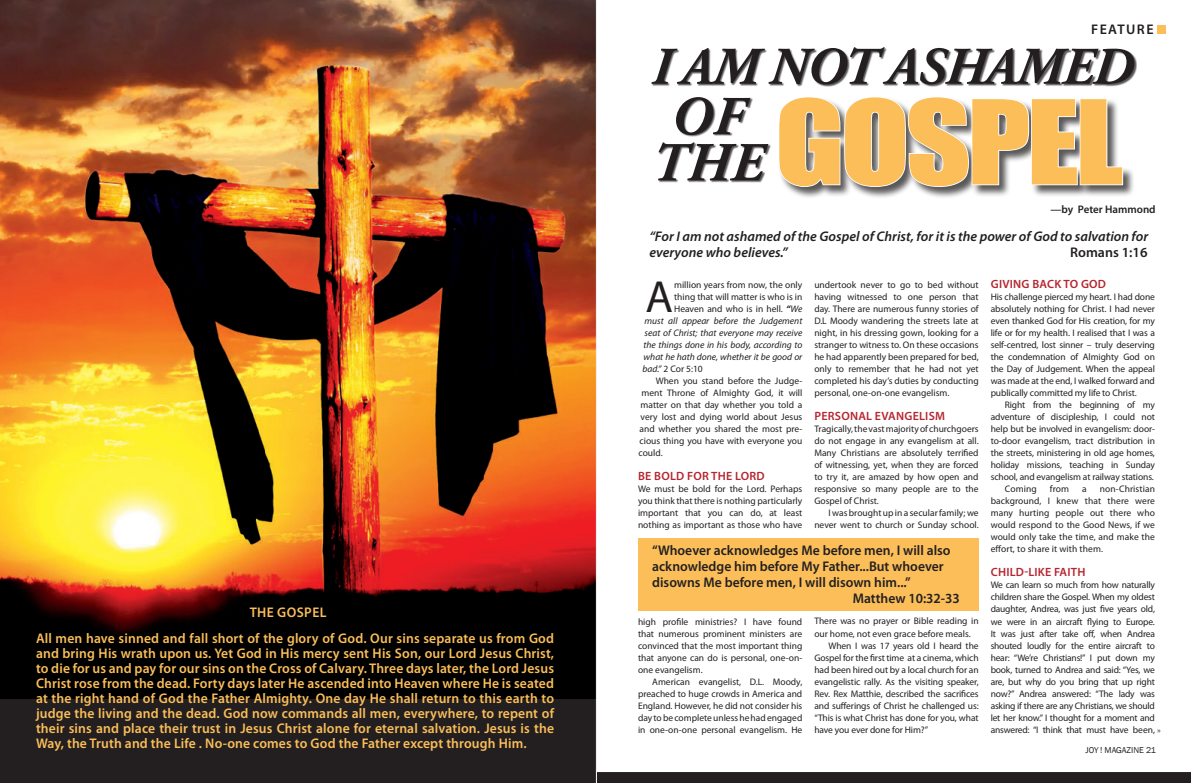
<style>
.page{position:relative;width:1191px;height:783px;background:#fff}
.page>*{position:absolute;margin:0;border:0;box-sizing:border-box;transform-origin:0 0}
.t1{font:107.7px "Impact";letter-spacing:-.03em;color:#fbbe59;scale:1.17 1}
.t2{font:italic 700 54.8px "Adobe Garamond Pro";color:#231f20}
.t3{font:italic 700 52.8px "Adobe Garamond Pro";letter-spacing:-.015em;color:#231f20}
.t4{font:45.1px "Myriad Pro";color:#231f20}
.Body_copy{font:600 14px/15px "Myriad Pro";letter-spacing:.01em;color:#fbbe59;text-align:justify}
.Body_copy-2{font:600 14px/16px "Myriad Pro";color:#231f20}
.t5{font:italic 600 14px/16px "Myriad Pro";color:#231f20}
.Body_copy-3{font:600 14px "Myriad Pro";letter-spacing:.03em;color:#fbbe59}
.Body_copy-4{font:600 14px "Myriad Pro";letter-spacing:.1em;color:#231f20}
.t6{font:600 12px "Myriad Pro";letter-spacing:.02em;color:#b5262f}
.t7{font:600 11px "Myriad Pro";color:#231f20}
.t8{font:9.5px/12px "Myriad Pro";color:#231f20;text-align:justify}
.t9{font:italic 9.5px "Myriad Pro";color:#231f20}
.t10{font:9.5px "Myriad Pro";letter-spacing:-.02em;color:#231f20}
.t11{font:8.8px "Franklin Gothic";color:#231f20}
.s1{font-weight:700;font-style:italic}
.s2{font-style:italic}
.s3{font-family:"Adobe Garamond Pro";font-size:10px}
</style>
<div class="page">
<svg style="left:597px;top:772px;width:594px;height:10px;background:#242021"></svg>
<div style="left:1157px;top:25px;width:8px;height:8px;background:#fbbe59"></div>
<div style="left:638px;top:538px;width:340px;height:73px;background:#fbbe59"></div>
<img style="left:0;top:0;width:597px;height:782px">
<div style="left:651px;top:47px;width:485px;height:40px;background:#231f20;opacity:.75"></div>
<div style="left:778px;top:96px;width:356px;height:103px;background:#231f20;opacity:.75"></div>
<svg style="left:778px;top:96px;width:346px;height:92px"></svg>
<div style="left:658px;top:98px;width:113px;height:85px;background:#231f20;opacity:.75"></div>
<p class="Body_copy-3" style="left:250px;top:603px;width:78px">THE GOSPEL</p>
<p class="Body_copy" style="left:36px;top:630px;width:519px">All men have sinned and fall short of the glory of God. Our sins separate us from God and bring His wrath upon us. Yet God in His mercy sent His Son, our Lord Jesus Christ, to die for us and pay for our sins on the Cross of Calvary. Three days later, the Lord Jesus Christ rose from the dead. Forty days later He ascended into Heaven where He is seated at the right hand of God the Father Almighty. One day He shall return to this earth to judge the living and the dead. God now commands all men, everywhere, to repent of their sins and place their trust in Jesus Christ alone for eternal salvation. Jesus is the Way, the Truth and the Life . No-one comes to God the Father except through Him.</p>
<p class="Body_copy-4" style="left:1091px;top:21px;width:64px">FEATURE</p>
<p class="t3" style="left:651px;top:36px;width:483px">I AM NOT ASHAMED</p>
<p class="t1" style="left:775px;top:58px;width:299px">GOSPEL</p>
<p class="t2" style="left:670px;top:85px;width:74px">OF</p>
<p class="t2" style="left:651px;top:131px;width:114px">THE</p>
<p class="t7" style="left:1050px;top:202px;width:107px">—by Peter Hammond</p>
<p class="t5" style="left:649px;top:228px;width:500px">“For I am not ashamed of the Gospel of Christ, for it is the power of God to salvation for everyone who believes.”</p>
<p class="Body_copy-2" style="left:1070px;top:244px;width:79px">Romans 1:16</p>
<p class="t4" style="left:645px;top:269px;width:29px">A</p>
<p class="t8" style="left:674px;top:279px;width:130px">million years from now, the only</p>
<p class="t8" style="left:674px;top:291px;width:130px">thing that will matter is who is in</p>
<p class="t8" style="left:674px;top:303px;width:130px">Heaven and who is in hell. <span class="s1">“</span><span class="s2">We</span></p>
<p class="t9" style="left:644px;top:315px;width:159px">must all appear before the Judgement</p>
<p class="t9" style="left:644px;top:327px;width:159px">seat of Christ; that everyone may receive</p>
<p class="t9" style="left:643px;top:339px;width:160px">the things done in his body, according to</p>
<p class="t9" style="left:643px;top:351px;width:160px">what he hath done, whether it be good or</p>
<p class="t8" style="left:642px;top:363px;width:62px"><span class="s2">bad.”</span> 2 Cor 5:10</p>
<p class="t8" style="left:655px;top:375px;width:148px">When you stand before the Judge-</p>
<p class="t8" style="left:641px;top:387px;width:162px">ment Throne of Almighty God, it will</p>
<p class="t8" style="left:640px;top:399px;width:163px">matter on that day whether you told a</p>
<p class="t8" style="left:640px;top:411px;width:163px">very lost and dying world about Jesus</p>
<p class="t8" style="left:639px;top:423px;width:164px">and whether you shared the most pre-</p>
<p class="t8" style="left:639px;top:435px;width:164px">cious thing you have with everyone you</p>
<p class="t8" style="left:638px;top:447px;width:26px">could.</p>
<p class="t6" style="left:638px;top:468px;width:128px">BE BOLD FOR THE LORD</p>
<p class="t8" style="left:638px;top:483px;width:166px">We must be bold for the Lord. Perhaps you think that there is nothing particularly important that you can do, at least nothing as important as those who have</p>
<p class="t8" style="left:814px;top:279px;width:166px">undertook never to go to bed without having witnessed to one person that day. There are numerous funny stories of D.L Moody wandering the streets late at night, in his dressing gown, looking for a stranger to witness to. On these occasions he had apparently been prepared for bed, only to remember that he had not yet completed his day’s duties by conducting personal, one-on-one evangelism.</p>
<p class="t6" style="left:814px;top:408px;width:132px">PERSONAL EVANGELISM</p>
<p class="t8" style="left:814px;top:423px;width:166px">Tragically, the vast majority of churchgoers do not engage in any evangelism at all.<br>Many Christians are absolutely terrified of witnessing, yet, when they are forced to try it, are amazed by how open and responsive so many people are to the Gospel of Christ.</p>
<p class="t8" style="left:814px;top:507px;width:166px;text-align:right">I was brought up in a secular family; we never went to church or Sunday school.</p>
<p class="Body_copy-2" style="left:652px;top:542px;width:300px">“Whoever acknowledges Me before men, I will also acknowledge him before My Father...But whoever disowns Me before men, I will disown him...”</p>
<p class="Body_copy-2" style="left:852px;top:590px;width:109px">Matthew 10:32-33</p>
<p class="t8" style="left:638px;top:615px;width:166px">high profile ministries? I have found that numerous prominent ministers are convinced that the most important thing that anyone can do is personal, one-on&shy;one evangelism.</p>
<p class="t8" style="left:638px;top:675px;width:166px;text-indent:14px">American evangelist, D.L. Moody, preached to huge crowds in America and England. However, he did not consider his day to be complete unless he had engaged in one-on-one personal evangelism. He</p>
<p class="t8" style="left:814px;top:615px;width:166px">There was no prayer or Bible reading in our home, not even grace before meals.</p>
<p class="t8" style="left:814px;top:639px;width:166px;text-indent:14px">When I was 17 years old I heard the Gospel for the first time at a cinema, which had been hired out by a local church for an evangelistic rally. As the visiting speaker, Rev. Rex Matthie, described the sacrifices and sufferings of Christ he challenged us: “This is what Christ has done for you, what have you ever done for Him?”</p>
<p class="t6" style="left:990px;top:276px;width:117px">GIVING BACK TO GOD</p>
<p class="t8" style="left:990px;top:291px;width:166px">His challenge pierced my heart. I had done absolutely nothing for Christ. I had never even thanked God for His creation, for my life or for my health. I realised that I was a self-centred, lost sinner – truly deserving the condemnation of Almighty God on the Day of Judgement. When the appeal was made at the end, I walked forward and publically committed my life to Christ.</p>
<p class="t8" style="left:990px;top:399px;width:166px;text-indent:14px">Right from the beginning of my adventure of discipleship, I could not help but be involved in evangelism: door&shy;to-door evangelism, tract distribution in the streets, ministering in old age homes, holiday missions, teaching in Sunday school, and evangelism at railway stations.</p>
<p class="t8" style="left:1004px;top:483px;width:33px">Coming</p>
<p class="t8" style="left:1049px;top:483px;width:21px">from</p>
<p class="t8" style="left:1082px;top:483px;width:6px">a</p>
<p class="t8" style="left:990px;top:483px;width:166px;text-indent:109px">non-Christian background, I knew that there were many hurting people out there who would respond to the Good News, if we would only take the time, and make the effort, to share it with them.</p>
<p class="t6" style="left:990px;top:564px;width:96px">CHILD-LIKE FAITH</p>
<p class="t8" style="left:990px;top:579px;width:166px">We can learn so much from how naturally children share the Gospel. When my oldest daughter, Andrea, was just five years old, we were in an aircraft flying to Europe.<br>It was just after take off, when Andrea shouted loudly for the entire aircraft to hear: “We’re Christians!” I put down my book, turned to Andrea and said: “Yes, we are, but why do you bring that up right now?” Andrea answered: “The lady was asking if there are any Christians, we should let her know.” I thought for a moment and</p>
<p class="t10" style="left:990px;top:723px;width:172px">answered: “I think that must have been, <span class="s3">»</span></p>
<p class="t11" style="left:1085px;top:744px;width:72px">JOY ! MAGAZINE 21</p>
</div>
